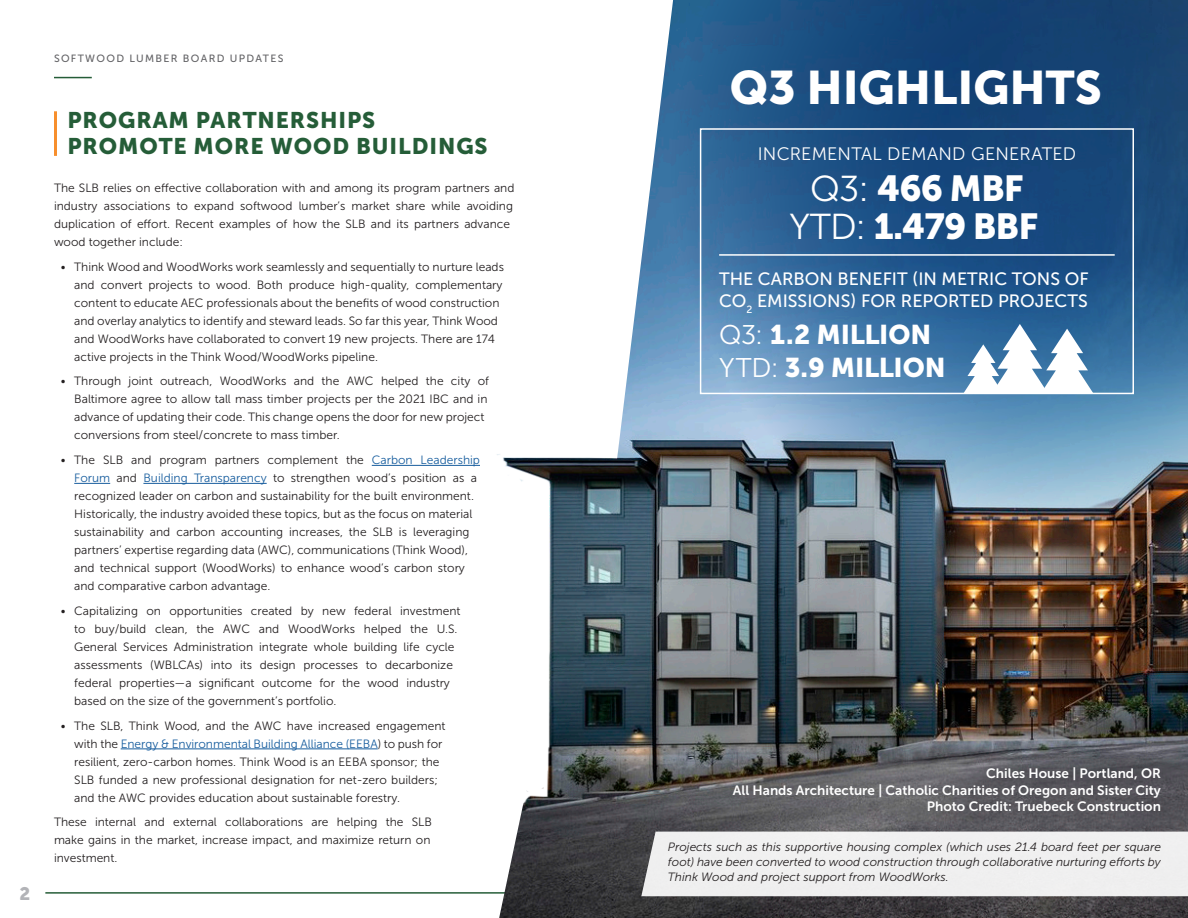
<style>
.page{position:relative;width:1188px;height:918px;background:#fff}
.page>*{position:absolute;margin:0;border:0;box-sizing:border-box;transform-origin:0 0}
.t1{font:46.8px "Museo Sans 900";color:#fff}
.t2{font:36px "Museo Sans 900";letter-spacing:-.025em;color:#fff}
.t3{font:27px/33px "Museo Sans 900";letter-spacing:-.01em;color:#fff}
.t4{font:22.5px/25.5px "Museo Sans 900";letter-spacing:.04em;color:#255d38}
.t5{font:18px "Museo Sans 300";letter-spacing:.015em;color:#fff}
.t6{font:18px "Museo Sans 900";color:#b2b3b7}
.t7{font:17.85px/22.5px "Museo Sans 500";color:#fff}
.t8{font:13.5px/16.2px "Museo Sans 700";color:#fff;text-align:right}
.Body{font:12px/18px "Museo Sans 300";color:#231f20}
.Body-2{font:italic 12px/15px "Museo Sans 300";color:#231f20;text-align:justify}
.t9{font:10.5px "Museo Sans 500";letter-spacing:.125em;color:#636366}
.s1{color:#175d9e}
.s2{font-family:"Museo Sans 300"}
</style>
<div class="page">
<hr style="left:45px;top:892px;width:1126px;height:2px;background:#255d38">
<img style="left:627px;top:18px;width:44px;height:359px">
<svg style="left:671px;top:0;width:517px;height:377px;background:#25588a"></svg>
<hr style="left:372px;top:465px;width:108px;height:1px;background:#175d9e">
<hr style="left:74px;top:483px;width:36px;height:1px;background:#175d9e">
<hr style="left:143px;top:483px;width:124px;height:1px;background:#175d9e">
<hr style="left:121px;top:749px;width:257px;height:1px;background:#175d9e">
<img style="left:492px;top:377px;width:696px;height:541px">
<hr style="left:54px;top:111px;width:3px;height:45px;background:#f78f2d">
<div style="left:719px;top:754px;width:456px;height:71px;background:#231f20;opacity:.25"></div>
<hr style="left:54px;top:77px;width:38px;height:1px;background:#255d38">
<svg style="left:963px;top:324px;width:131px;height:67px"></svg>
<hr style="left:719px;top:254px;width:396px;height:2px;background:#fff">
<div style="left:700px;top:128px;width:434px;height:266px;border:2px solid #fff"></div>
<div style="left:641px;top:832px;width:547px;height:64px;background:#f0eff0"></div>
<h3 class="t6" style="left:19px;top:883px;width:12px">2</h3>
<p class="t9" style="left:54px;top:53px;width:231px">SOFTWOOD LUMBER BOARD UPDATES</p>
<p class="t4" style="left:68px;top:107px;width:422px">PROGRAM PARTNERSHIPS<br>PROMOTE MORE WOOD BUILDINGS</p>
<p class="Body" style="left:54px;top:179px;width:462px">The SLB relies on effective collaboration with and among its program partners and industry associations to expand softwood lumber’s market share while avoiding duplication of effort. Recent examples of how the SLB and its partners advance wood together include:</p>
<p class="Body" style="left:74px;top:258px;width:431px;text-indent:-14px">• Think Wood and WoodWorks work seamlessly and sequentially to nurture leads and convert projects to wood. Both produce high-quality, complementary content to educate AEC professionals about the benefits of wood construction and overlay analytics to identify and steward leads. So far this year, Think Wood and WoodWorks have collaborated to convert 19 new projects. There are 174 active projects in the Think Wood/WoodWorks pipeline.</p>
<p class="Body" style="left:74px;top:372px;width:416px;text-indent:-14px">• Through joint outreach, WoodWorks and the AWC helped the city of Baltimore agree to allow tall mass timber projects per the 2021 IBC and in advance of updating their code. This change opens the door for new project conversions from steel/concrete to mass timber.</p>
<p class="Body" style="left:74px;top:451px;width:407px;text-indent:-14px">• The SLB and program partners complement the <span class="s1">Carbon Leadership Forum</span> and <span class="s1">Building Transparency</span> to strengthen wood’s position as a recognized leader on carbon and sustainability for the built environment.<br>Historically, the industry avoided these topics, but as the focus on material sustainability and carbon accounting increases, the SLB is leveraging partners’ expertise regarding data (AWC), communications (Think Wood), and technical support (WoodWorks) to enhance wood’s carbon story and comparative carbon advantage.</p>
<p class="Body" style="left:74px;top:602px;width:388px;text-indent:-14px">• Capitalizing on opportunities created by new federal investment to buy/build clean, the AWC and WoodWorks helped the U.S.<br>General Services Administration integrate whole building life cycle assessments (WBLCAs) into its design processes to decarbonize federal properties—a significant outcome for the wood industry based on the size of the government’s portfolio.</p>
<p class="Body" style="left:74px;top:717px;width:373px;text-indent:-14px">• The SLB, Think Wood, and the AWC have increased engagement with the <span class="s1">Energy &amp; Environmental Building Alliance (EEBA</span>) to push for resilient, zero-carbon homes. Think Wood is an EEBA sponsor; the SLB funded a new professional designation for net-zero builders; and the AWC provides education about sustainable forestry.</p>
<p class="Body" style="left:54px;top:813px;width:379px">These internal and external collaborations are helping the SLB make gains in the market, increase impact, and maximize return on investment.</p>
<p class="t1" style="left:730px;top:61px;width:374px">Q3 HIGHLIGHTS</p>
<p class="t5" style="left:758px;top:144px;width:320px">INCREMENTAL DEMAND GENERATED</p>
<p class="t2" style="left:810px;top:168px;width:215px"><span class="s2">Q3:</span> 466 MBF</p>
<p class="t2" style="left:790px;top:206px;width:250px"><span class="s2">YTD:</span> 1.479 BBF</p>
<p class="t7" style="left:719px;top:267px;width:371px">THE CARBON BENEFIT (IN METRIC TONS OF<br>CO<sub>2</sub> EMISSIONS) FOR REPORTED PROJECTS</p>
<p class="t3" style="left:719px;top:318px;width:228px"><span class="s2">Q3:</span> 1.2 MILLION<br><span class="s2">YTD:</span> 3.9 MILLION</p>
<p class="t8" style="left:733px;top:766px;width:430px">Chiles House | Portland, OR<br>All Hands Architecture | Catholic Charities of Oregon and Sister City<br>Photo Credit: Truebeck Construction</p>
<p class="Body-2" style="left:668px;top:840px;width:495px">Projects such as this supportive housing complex (which uses 21.4 board feet per square foot) have been converted to wood construction through collaborative nurturing efforts by Think Wood and project support from WoodWorks.</p>
</div>
